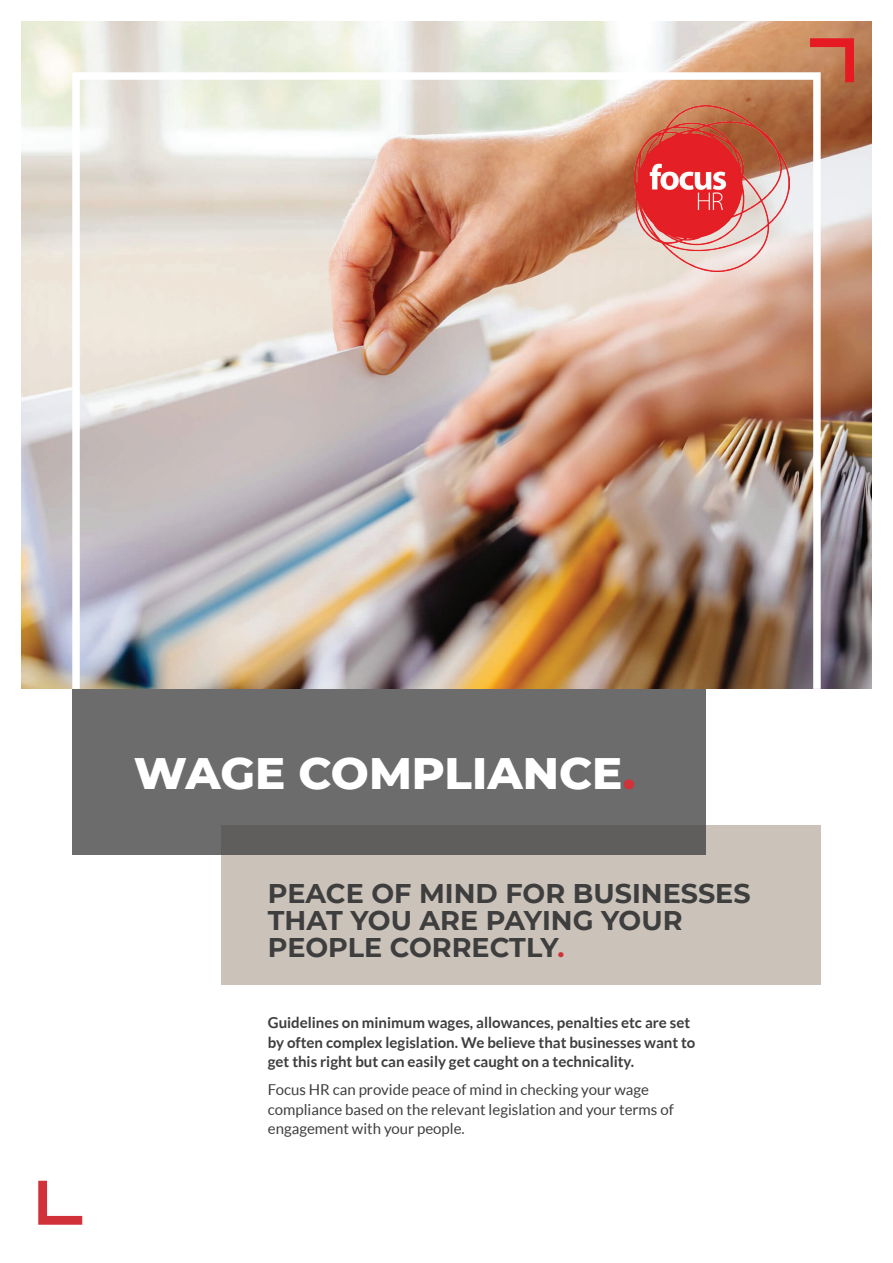
<style>
.page{position:relative;width:893px;height:1263px;background:#fff}
.page>*{position:absolute;margin:0;border:0;box-sizing:border-box;transform-origin:0 0}
.t1{font:800 45px "Montserrat";color:#fff}
.t2{font:700 27px/27px "Montserrat";color:#3e3e3f}
.t3{font:700 15px/19.5px "Lato";color:#3e3e3f}
.t4{font:15px/19.5px "Lato";color:#3e3e3f}
.s1{color:#d13138}
</style>
<div class="page">
<img style="left:21px;top:21px;width:851px;height:668px">
<div style="left:72px;top:72px;width:749px;height:621px;border:8px solid #fff"></div>
<svg style="left:810px;top:38px;width:44px;height:44px;background:#d0644f"></svg>
<svg style="left:38px;top:1181px;width:44px;height:44px"></svg>
<div style="left:221px;top:825px;width:600px;height:159px;background:#cbc3b9"></div>
<div style="left:72px;top:689px;width:634px;height:166px;background:linear-gradient(to bottom,#6e6f71,#666565)"></div>
<img style="left:634px;top:106px;width:155px;height:166px">
<h1 class="t1" style="left:134px;top:740px;width:503px">WAGE COMPLIANCE<span class="s1">.</span></h1>
<h2 class="t2" style="left:268px;top:878px;width:484px">PEACE OF MIND FOR BUSINESSES<br>THAT YOU ARE PAYING YOUR<br>PEOPLE CORRECTLY<span class="s1">.</span></h2>
<p class="t3" style="left:268px;top:1013px;width:429px">Guidelines on minimum wages, allowances, penalties etc are set by often complex legislation. We believe that businesses want to get this right but can easily get caught on a technicality.</p>
<p class="t4" style="left:268px;top:1080px;width:407px">Focus HR can provide peace of mind in checking your wage compliance based on the relevant legislation and your terms of engagement with your people.</p>
</div>
